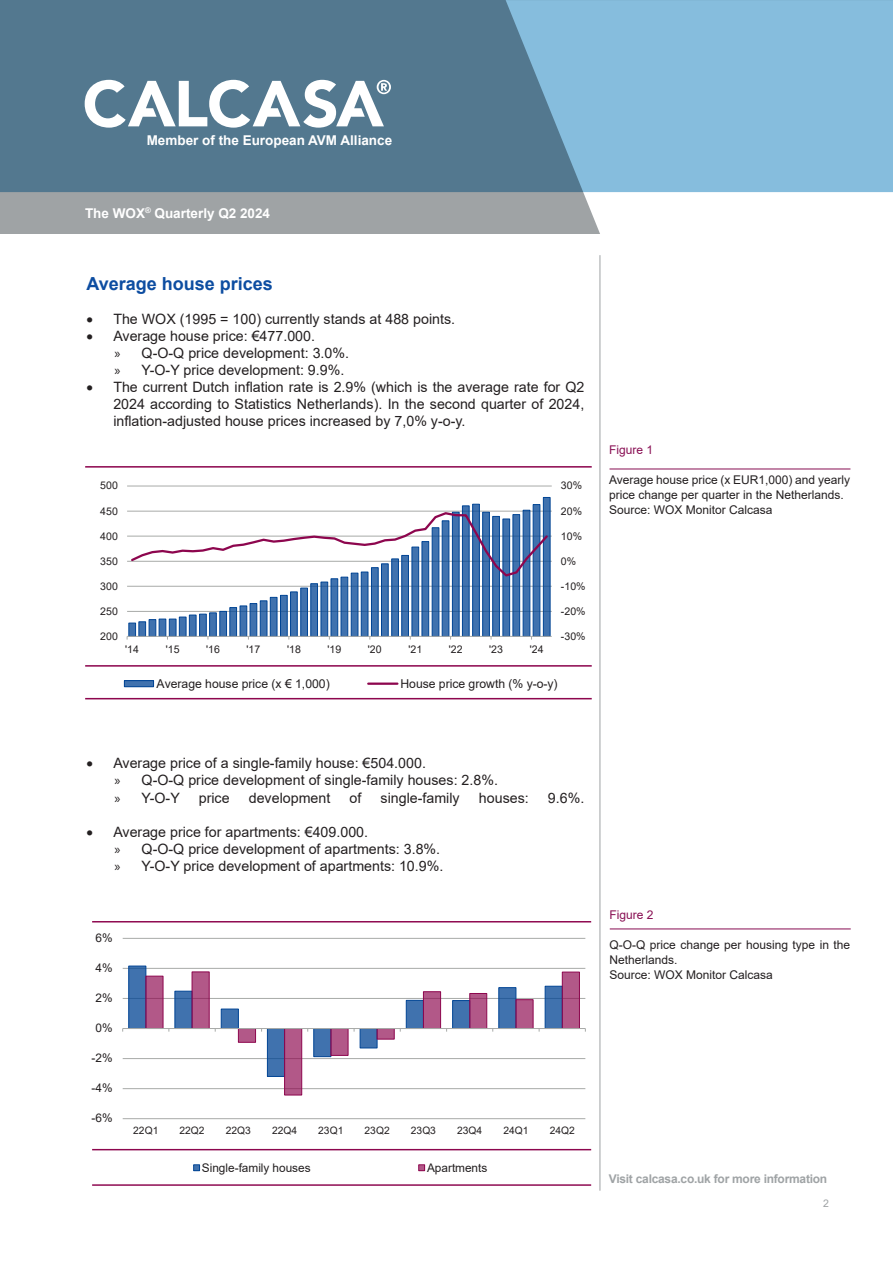
<style>
.page{position:relative;width:893px;height:1263px;background:#fff}
.page>*{position:absolute;margin:0;border:0;box-sizing:border-box;transform-origin:0 0}
.t1{font:700 18px "Arial";color:#0d4da1}
.t2{font:14.25px/17.1px "Arial";color:#231f20}
.t3{font:700 13.5px "Arial";color:#fff}
.t4{font:12.15px "Arial";letter-spacing:-.005em;color:#231f20}
.t5{font:12px/15px "Arial";color:#231f20}
.t6{font:700 12px "Arial";letter-spacing:-.02em;color:#9fa3a5}
.t7{font:12px "Arial";color:#880e53}
.t8{font:11.85px "Arial";letter-spacing:-.005em;color:#231f20}
.t9{font:10.5px "Arial";letter-spacing:.01em;color:#231f20}
.t10{font:10.5px "Arial";color:#9fa3a5}
.t11{font:10.2px "Arial";color:#231f20}
.s1{font-family:"Myriad Pro"}
</style>
<div class="page">
<hr style="left:600px;top:255px;width:1px;height:936px;background:#9fa3a5">
<div style="left:0;top:0;width:893px;height:234px;background:#9fa3a5"></div>
<div style="left:583px;top:192px;width:310px;height:42px;background:#fff"></div>
<svg style="left:0;top:0;width:893px;height:192px;background:#6895b0"></svg>
<svg style="left:85px;top:80px;width:306px;height:48px;background:#9bb0be"></svg>
<hr style="left:609px;top:469px;width:241px;height:1px;background:#880e53">
<hr style="left:127px;top:611px;width:425px;height:1px;background:#a8aaa8">
<hr style="left:127px;top:586px;width:425px;height:1px;background:#a8aaa8">
<hr style="left:127px;top:561px;width:425px;height:1px;background:#a8aaa8">
<hr style="left:127px;top:536px;width:425px;height:1px;background:#a8aaa8">
<hr style="left:127px;top:511px;width:425px;height:1px;background:#a8aaa8">
<hr style="left:127px;top:486px;width:425px;height:1px;background:#a8aaa8">
<svg style="left:128px;top:497px;width:422px;height:139px"></svg>
<hr style="left:127px;top:636px;width:425px;height:1px;background:#a8aaa8">
<svg style="left:129px;top:511px;width:421px;height:67px"></svg>
<div style="left:124px;top:681px;width:30px;height:6px;background:#4072ae"></div>
<div style="left:124px;top:680px;width:30px;height:7px;border:1px solid #004494"></div>
<hr style="left:368px;top:682px;width:29px;height:3px;background:#8d064e">
<hr style="left:85px;top:698px;width:507px;height:1px;background:#8d064e">
<hr style="left:85px;top:466px;width:507px;height:2px;background:#8d064e">
<hr style="left:85px;top:665px;width:507px;height:2px;background:#8d064e">
<hr style="left:610px;top:928px;width:241px;height:1px;background:#880e53">
<hr style="left:123px;top:1118px;width:462px;height:1px;background:#a8aaa8">
<hr style="left:123px;top:1088px;width:462px;height:1px;background:#a8aaa8">
<hr style="left:123px;top:1058px;width:462px;height:1px;background:#a8aaa8">
<hr style="left:123px;top:998px;width:462px;height:1px;background:#a8aaa8">
<hr style="left:123px;top:968px;width:462px;height:1px;background:#a8aaa8">
<hr style="left:123px;top:938px;width:462px;height:1px;background:#a8aaa8">
<svg style="left:128px;top:966px;width:435px;height:62px"></svg>
<svg style="left:146px;top:971px;width:434px;height:124px"></svg>
<hr style="left:123px;top:1028px;width:462px;height:1px;background:#a8aaa8">
<div style="left:193px;top:1164px;width:7px;height:7px;border:1px solid #004494"></div>
<div style="left:418px;top:1164px;width:7px;height:7px;border:1px solid #8d064e"></div>
<hr style="left:92px;top:1184px;width:499px;height:1px;background:#8d064e">
<hr style="left:92px;top:921px;width:499px;height:1px;background:#8d064e">
<hr style="left:92px;top:1149px;width:499px;height:1px;background:#8d064e">
<p class="t3" style="left:147px;top:131px;width:247px">Member of the European AVM Alliance</p>
<p class="t3" style="left:85px;top:203px;width:187px">The WOX<sup>®</sup> Quarterly Q2 2024</p>
<p class="t1" style="left:86px;top:270px;width:188px">Average house prices</p>
<p class="t2" style="left:86px;top:310px;width:370px">• The WOX (1995 = 100) currently stands at 488 points.</p>
<p class="t2" style="left:115px;top:327px;width:236px;text-indent:-28px">• Average house price: €477.000.<br><span class="s1">»</span> Q-O-Q price development: 3.0%. <span class="s1">»</span> Y-O-Y price development: 9.9%.</p>
<p class="t2" style="left:113px;top:378px;width:472px;text-align:justify;text-indent:-27px">• The current Dutch inflation rate is 2.9% (which is the average rate for Q2<br>2024 according to Statistics Netherlands). In the second quarter of 2024, inflation-adjusted house prices increased by 7,0% y-o-y.</p>
<p class="t9" style="left:100px;top:478px;width:19px">500</p>
<p class="t9" style="left:561px;top:478px;width:23px">30%</p>
<p class="t9" style="left:100px;top:504px;width:19px">450</p>
<p class="t9" style="left:561px;top:504px;width:23px">20%</p>
<p class="t9" style="left:100px;top:529px;width:19px">400</p>
<p class="t9" style="left:561px;top:529px;width:23px">10%</p>
<p class="t9" style="left:100px;top:554px;width:19px">350</p>
<p class="t9" style="left:561px;top:554px;width:17px">0%</p>
<p class="t9" style="left:100px;top:579px;width:19px">300</p>
<p class="t9" style="left:561px;top:579px;width:26px">-10%</p>
<p class="t9" style="left:100px;top:604px;width:19px">250</p>
<p class="t9" style="left:561px;top:604px;width:26px">-20%</p>
<p class="t9" style="left:100px;top:629px;width:19px">200</p>
<p class="t9" style="left:561px;top:629px;width:26px">-30%</p>
<p class="t9" style="left:125px;top:642px;width:15px">'14</p>
<p class="t9" style="left:166px;top:642px;width:15px">'15</p>
<p class="t9" style="left:206px;top:642px;width:15px">'16</p>
<p class="t9" style="left:247px;top:642px;width:15px">'17</p>
<p class="t9" style="left:287px;top:642px;width:15px">'18</p>
<p class="t9" style="left:327px;top:642px;width:15px">'19</p>
<p class="t9" style="left:368px;top:642px;width:15px">'20</p>
<p class="t9" style="left:408px;top:642px;width:15px">'21</p>
<p class="t9" style="left:449px;top:642px;width:15px">'22</p>
<p class="t9" style="left:489px;top:642px;width:15px">'23</p>
<p class="t9" style="left:530px;top:642px;width:15px">'24</p>
<p class="t4" style="left:157px;top:675px;width:175px">Average house price (x € 1,000)</p>
<p class="t4" style="left:401px;top:675px;width:159px">House price growth (% y-o-y)</p>
<p class="t7" style="left:609px;top:442px;width:46px">Figure 1</p>
<p class="t5" style="left:609px;top:473px;width:242px">Average house price (x EUR1,000) and yearly price change per quarter in the Netherlands.<br>Source: WOX Monitor Calcasa</p>
<p class="t2" style="left:115px;top:755px;width:385px;text-indent:-28px">• Average price of a single-family house: €504.000.<br><span class="s1">»</span> Q-O-Q price development of single-family houses: 2.8%. <span class="s1">»</span> Y-O-Y</p>
<p class="t2" style="left:199px;top:789px;width:32px">price</p>
<p class="t2" style="left:249px;top:789px;width:83px">development</p>
<p class="t2" style="left:350px;top:789px;width:13px">of</p>
<p class="t2" style="left:381px;top:789px;width:81px">single-family</p>
<p class="t2" style="left:479px;top:789px;width:51px">houses:</p>
<p class="t2" style="left:548px;top:789px;width:38px">9.6%.</p>
<p class="t2" style="left:115px;top:823px;width:330px;text-indent:-28px">• Average price for apartments: €409.000.<br><span class="s1">»</span> Q-O-Q price development of apartments: 3.8%. <span class="s1">»</span> Y-O-Y price development of apartments: 10.9%.</p>
<p class="t8" style="left:96px;top:930px;width:19px">6%</p>
<p class="t8" style="left:96px;top:960px;width:19px">4%</p>
<p class="t8" style="left:96px;top:990px;width:19px">2%</p>
<p class="t8" style="left:96px;top:1020px;width:19px">0%</p>
<p class="t8" style="left:92px;top:1050px;width:22px">-2%</p>
<p class="t8" style="left:92px;top:1080px;width:22px">-4%</p>
<p class="t8" style="left:92px;top:1110px;width:22px">-6%</p>
<p class="t11" style="left:133px;top:1124px;width:27px">22Q1</p>
<p class="t11" style="left:179px;top:1124px;width:27px">22Q2</p>
<p class="t11" style="left:226px;top:1124px;width:27px">22Q3</p>
<p class="t11" style="left:272px;top:1124px;width:27px">22Q4</p>
<p class="t11" style="left:318px;top:1124px;width:27px">23Q1</p>
<p class="t11" style="left:365px;top:1124px;width:27px">23Q2</p>
<p class="t11" style="left:411px;top:1124px;width:27px">23Q3</p>
<p class="t11" style="left:457px;top:1124px;width:27px">23Q4</p>
<p class="t11" style="left:503px;top:1124px;width:27px">24Q1</p>
<p class="t11" style="left:550px;top:1124px;width:27px">24Q2</p>
<p class="t8" style="left:202px;top:1159px;width:110px">Single-family houses</p>
<p class="t8" style="left:427px;top:1159px;width:62px">Apartments</p>
<p class="t7" style="left:609px;top:906px;width:46px">Figure 2</p>
<p class="t5" style="left:609px;top:937px;width:242px">Q-O-Q price change per housing type in the<br>Netherlands.<br>Source: WOX Monitor Calcasa</p>
<p class="t6" style="left:609px;top:1171px;width:220px">Visit calcasa.co.uk for more information</p>
<p class="t10" style="left:823px;top:1196px;width:7px">2</p>
</div>
